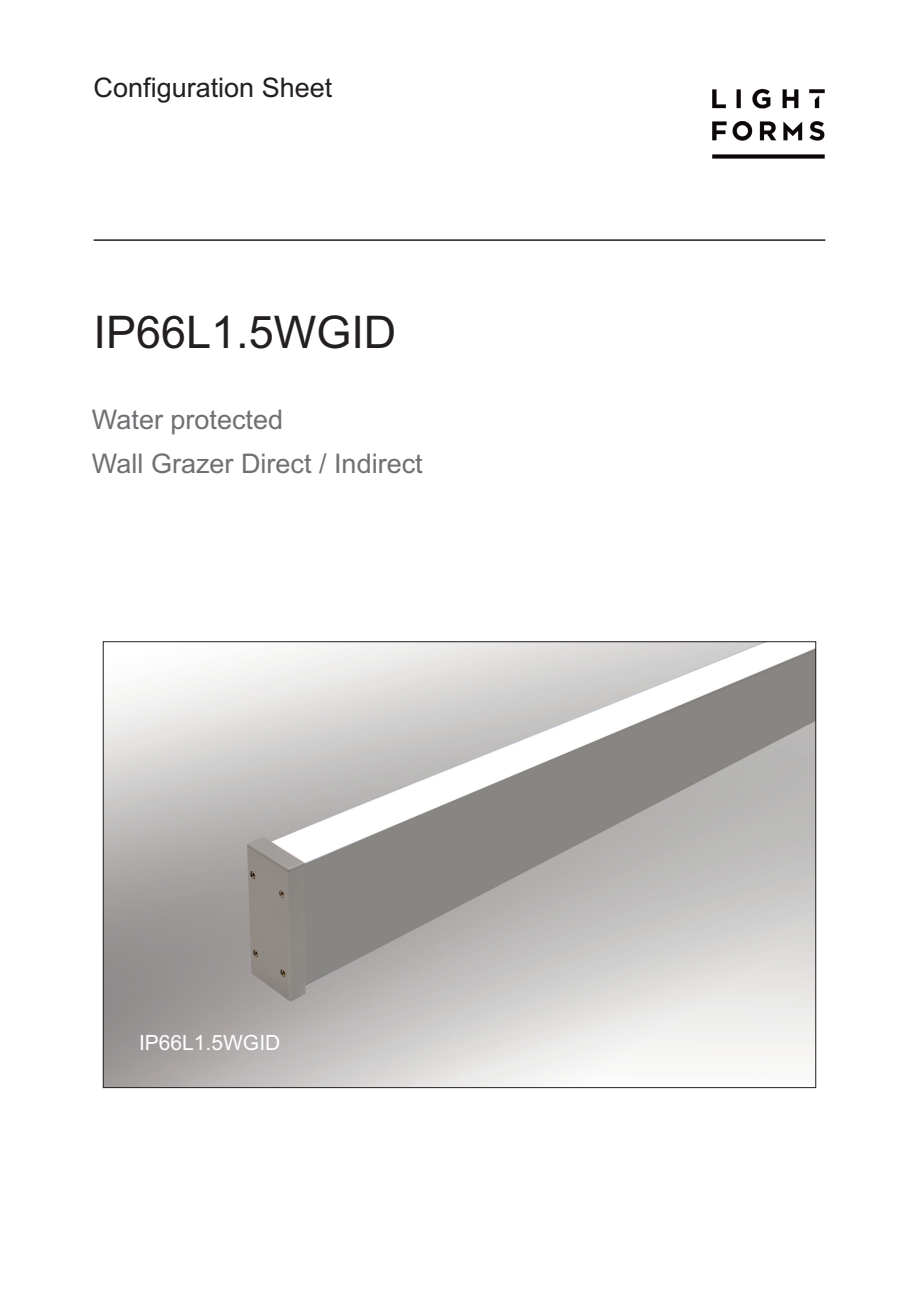
<style>
.page{position:relative;width:919px;height:1289px;background:#fff}
.page>*{position:absolute;margin:0;border:0;box-sizing:border-box;transform-origin:0 0}
.t1{font:45px "Arial";color:#231f20}
.t2{font:27px "Arial";color:#6f7073}
.t3{font:27px "Arial";color:#231f20}
.t4{font:21px "Arial";color:#fff}
</style>
<div class="page">
<img style="left:712px;top:88px;width:113px;height:71px">
<hr style="left:94px;top:239px;width:731px;height:2px;background:#231f20">
<img style="left:105px;top:643px;width:708px;height:442px">
<p class="t3" style="left:94px;top:71px;width:240px">Configuration Sheet</p>
<h1 class="t1" style="left:94px;top:306px;width:304px">IP66L1.5WGID</h1>
<p class="t2" style="left:92px;top:404px;width:193px">Water protected</p>
<p class="t2" style="left:92px;top:447px;width:332px">Wall Grazer Direct / Indirect</p>
<p class="t4" style="left:139px;top:1030px;width:143px">IP66L1.5WGID</p>
</div>
